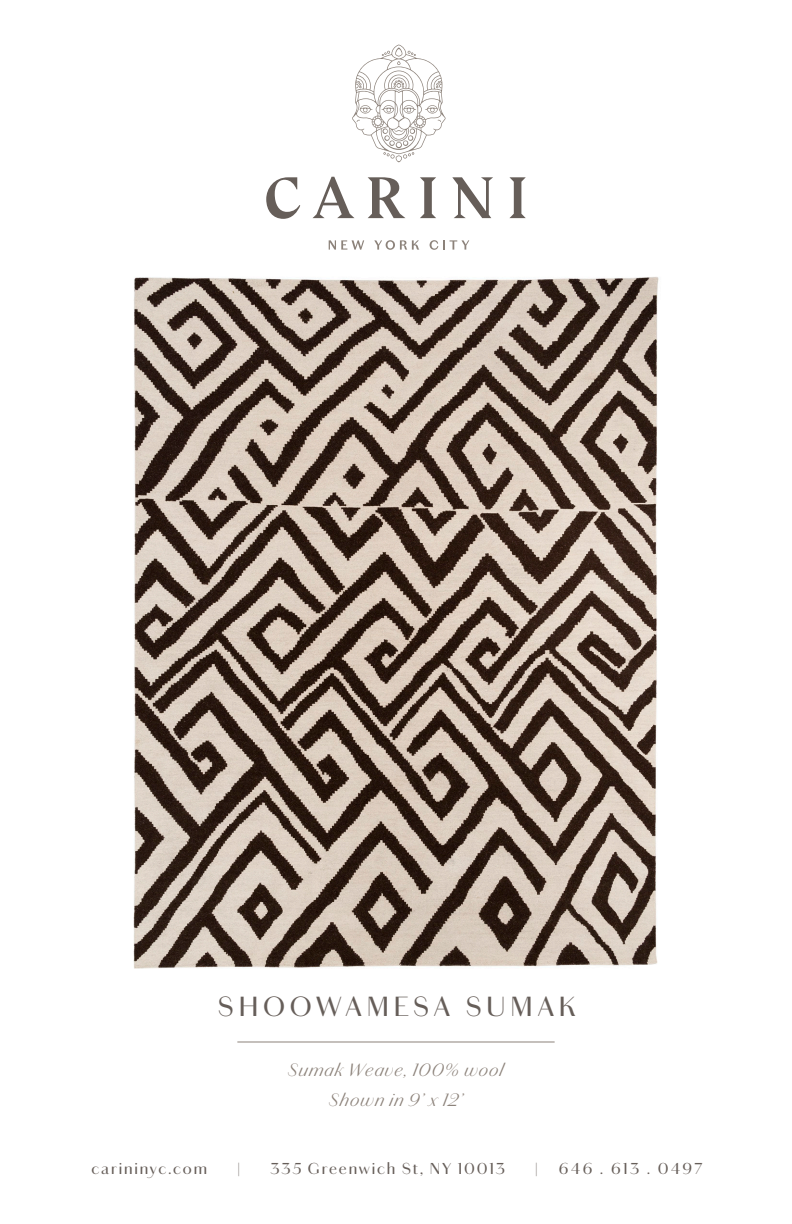
<style>
.page{position:relative;width:792px;height:1224px;background:#fff}
.page>*{position:absolute;margin:0;border:0;box-sizing:border-box;transform-origin:0 0}
.t1{font:28px "Chiswick Sans";letter-spacing:.16em;color:#665e59}
.t2{font:italic 300 18px "Chiswick Sans";letter-spacing:.06em;color:#8c827a}
.t3{font:16px "Chiswick Sans";letter-spacing:.115em;color:#665e59}
.t4{font:16px "Chiswick Sans";letter-spacing:.155em;color:#665e59}
</style>
<div class="page">
<hr style="left:237px;top:1042px;width:318px;height:1px;background:#8c827a">
<img style="left:133px;top:277px;width:526px;height:692px">
<svg style="left:266px;top:177px;width:34px;height:42px"></svg>
<svg style="left:313px;top:177px;width:41px;height:41px"></svg>
<svg style="left:368px;top:177px;width:37px;height:41px"></svg>
<svg style="left:420px;top:177px;width:16px;height:41px"></svg>
<svg style="left:452px;top:177px;width:41px;height:41px"></svg>
<svg style="left:509px;top:177px;width:17px;height:41px"></svg>
<svg style="left:329px;top:240px;width:35px;height:10px"></svg>
<svg style="left:374px;top:240px;width:45px;height:10px"></svg>
<svg style="left:430px;top:240px;width:39px;height:10px"></svg>
<svg style="left:352px;top:45px;width:94px;height:117px"></svg>
<p class="t1" style="left:218px;top:987px;width:360px">SHOOWAMESA SUMAK</p>
<p class="t2" style="left:288px;top:1057px;width:217px">Sumak Weave, 100% wool</p>
<p class="t2" style="left:329px;top:1087px;width:135px">Shown in 9’ x 12’</p>
<p class="t3" style="left:91px;top:1157px;width:117px">carininyc.com</p>
<p class="t3" style="left:237px;top:1157px;width:4px">|</p>
<p class="t3" style="left:270px;top:1157px;width:236px">335 Greenwich St, NY 10013</p>
<p class="t3" style="left:535px;top:1157px;width:4px">|</p>
<p class="t4" style="left:559px;top:1157px;width:145px">646 . 613 . 0497</p>
</div>
